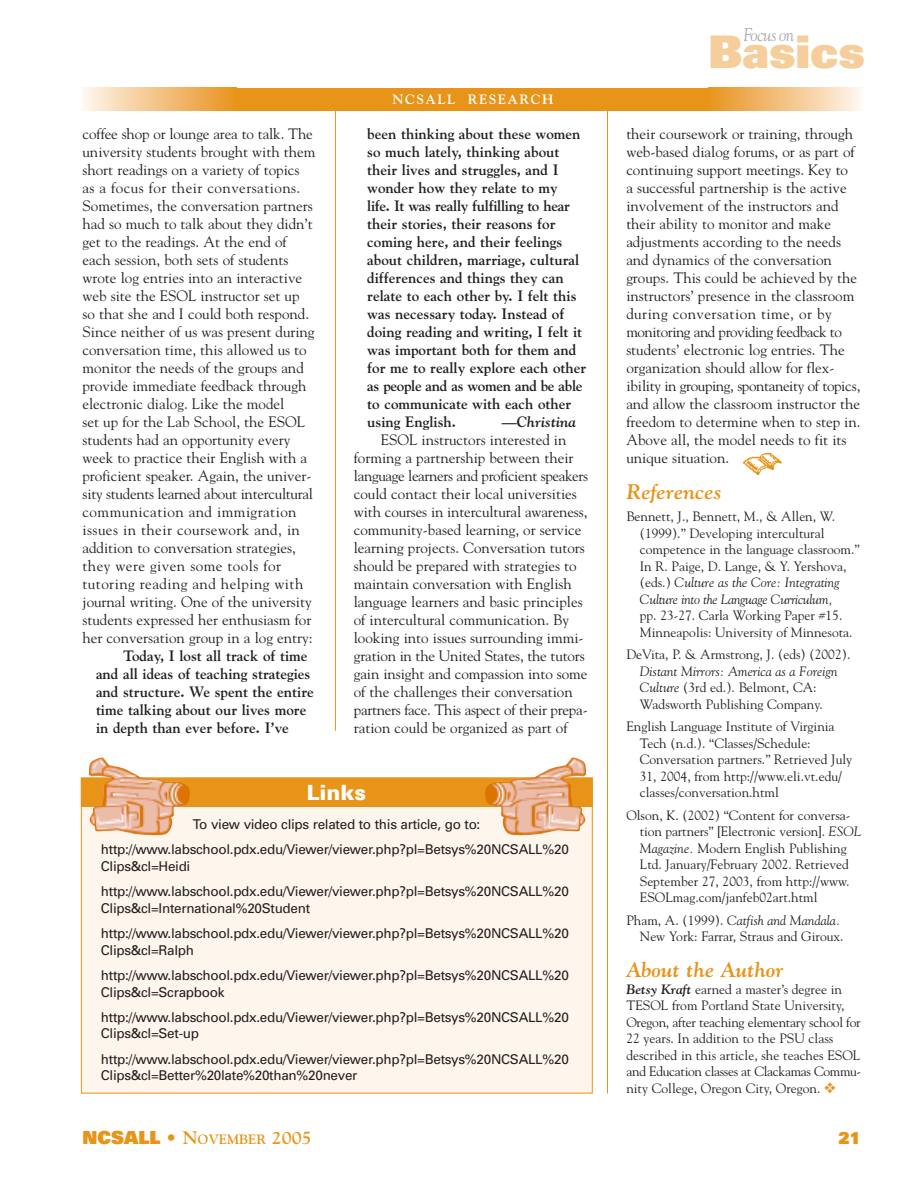
<style>
.page{position:relative;width:918px;height:1188px;background:#fff}
.page>*{position:absolute;margin:0;border:0;box-sizing:border-box;transform-origin:0 0}
.t1{font:900 45px "Univers";color:#f6ce9b}
.t2{font:italic 700 21px "Goudy";color:#e89419}
.t3{font:900 21px "Univers";color:#fff}
.t4{font:italic 18.3px "Goudy";letter-spacing:-.03em;color:#a7a9ac;scale:.9 1}
.t5{font:900 18px "Univers";color:#e89419}
.t6{font:900 16.5px "Univers";color:#e89419;scale:.95 1}
.t7{font:15px/18px "Goudy";color:#231f20}
.t8{font:700 15px/18px "Goudy";color:#231f20}
.t9{font:italic 700 15px "Goudy";color:#231f20}
.t10{font:13.5px/16.5px "Goudy";color:#231f20}
.t11{font:13.5px/25.5px "Univers";letter-spacing:-.02em;color:#231f20}
.t12{font:700 13.5px "Goudy";letter-spacing:.11em;color:#fff}
.s1{font-style:italic}
.s2{font-weight:700;font-style:italic}
.s3{color:#e89419}
.s4{font-family:"Goudy";font-weight:700}
.s5{font-family:"Goudy";font-weight:700;font-size:13.5px}
</style>
<div class="page">
<div style="left:81px;top:778px;width:511px;height:315px;background:#fef5ed"></div>
<div style="left:81px;top:778px;width:511px;height:28px;background:#e89419"></div>
<div style="left:81px;top:778px;width:512px;height:29px;border:1px solid #e89419"></div>
<div style="left:230px;top:88px;width:494px;height:22px;background:#e89419"></div>
<svg style="left:714px;top:88px;width:146px;height:22px"></svg>
<svg style="left:83px;top:88px;width:147px;height:22px"></svg>
<hr style="left:335px;top:88px;width:1px;height:643px;background:#e89419">
<hr style="left:607px;top:88px;width:1px;height:1006px;background:#e89419">
<img style="left:89px;top:757px;width:102px;height:79px">
<img style="left:484px;top:757px;width:102px;height:79px">
<img style="left:743px;top:453px;width:39px;height:21px">
<p class="t7" style="left:82px;top:126px;width:235px">coffee shop or lounge area to talk. The university students brought with them short readings on a variety of topics<br>as a focus for their conversations.<br>Sometimes, the conversation partners had so much to talk about they didn’t get to the readings. At the end of each session, both sets of students wrote log entries into an interactive web site the ESOL instructor set up so that she and I could both respond.<br>Since neither of us was present during conversation time, this allowed us to monitor the needs of the groups and provide immediate feedback through electronic dialog. Like the model<br>set up for the Lab School, the ESOL students had an opportunity every week to practice their English with a proficient speaker. Again, the univer&shy;sity students learned about intercultural communication and immigration issues in their coursework and, in addition to conversation strategies, they were given some tools for tutoring reading and helping with journal writing. One of the university students expressed her enthusiasm for her conversation group in a log entry:</p>
<p class="t8" style="left:96px;top:648px;width:219px;text-indent:27px">Today, I lost all track of time and all ideas of teaching strategies and structure. We spent the entire time talking about our lives more in depth than ever before. I’ve</p>
<p class="t12" style="left:393px;top:94px;width:162px">NCSALL RESEARCH</p>
<p class="t8" style="left:367px;top:126px;width:221px">been thinking about these women so much lately, thinking about their lives and struggles, and I wonder how they relate to my<br>life. It was really fulfilling to hear their stories, their reasons for coming here, and their feelings about children, marriage, cultural differences and things they can relate to each other by. I felt this was necessary today. Instead of doing reading and writing, I felt it was important both for them and for me to really explore each other as people and as women and be able to communicate with each other using English.</p>
<p class="t9" style="left:502px;top:416px;width:76px">—Christina</p>
<p class="t7" style="left:354px;top:432px;width:236px;text-indent:27px">ESOL instructors interested in forming a partnership between their language learners and proficient speakers could contact their local universities with courses in intercultural awareness, community-based learning, or service learning projects. Conversation tutors should be prepared with strategies to maintain conversation with English language learners and basic principles of intercultural communication. By looking into issues surrounding immi&shy;gration in the United States, the tutors gain insight and compassion into some of the challenges their conversation partners face. This aspect of their prepa&shy;ration could be organized as part of</p>
<h2 class="t3" style="left:307px;top:785px;width:61px">Links</h2>
<p class="t11" style="left:101px;top:812px;width:470px;text-align:center">To view video clips related to this article, go to: http://www.labschool.pdx.edu/Viewer/viewer.php?pl=Betsys%20NCSALL%20</p>
<p class="t11" style="left:101px;top:854px;width:470px">Clips&amp;cl=Heidi http://www.labschool.pdx.edu/Viewer/viewer.php?pl=Betsys%20NCSALL%20</p>
<p class="t11" style="left:101px;top:896px;width:470px">Clips&amp;cl=International%20Student http://www.labschool.pdx.edu/Viewer/viewer.php?pl=Betsys%20NCSALL%20</p>
<p class="t11" style="left:101px;top:938px;width:470px">Clips&amp;cl=Ralph http://www.labschool.pdx.edu/Viewer/viewer.php?pl=Betsys%20NCSALL%20</p>
<p class="t11" style="left:101px;top:980px;width:470px">Clips&amp;cl=Scrapbook http://www.labschool.pdx.edu/Viewer/viewer.php?pl=Betsys%20NCSALL%20</p>
<p class="t11" style="left:101px;top:1022px;width:470px">Clips&amp;cl=Set-up http://www.labschool.pdx.edu/Viewer/viewer.php?pl=Betsys%20NCSALL%20</p>
<p class="t11" style="left:101px;top:1064px;width:258px">Clips&amp;cl=Better%20late%20than%20never</p>
<p class="t4" style="left:743px;top:27px;width:58px">Focus on</p>
<h1 class="t1" style="left:709px;top:35px;width:158px">Basics</h1>
<p class="t7" style="left:626px;top:126px;width:236px">their coursework or training, through web-based dialog forums, or as part of continuing support meetings. Key to<br>a successful partnership is the active involvement of the instructors and their ability to monitor and make adjustments according to the needs and dynamics of the conversation groups. This could be achieved by the instructors’ presence in the classroom during conversation time, or by monitoring and providing feedback to students’ electronic log entries. The organization should allow for flex&shy;ibility in grouping, spontaneity of topics, and allow the classroom instructor the freedom to determine when to step in.<br>Above all, the model needs to fit its unique situation.</p>
<h2 class="t2" style="left:626px;top:483px;width:97px">References</h2>
<p class="t10" style="left:640px;top:509px;width:221px;text-indent:-14px">Bennett, J., Bennett, M., &amp; Allen, W. (1999).” Developing intercultural competence in the language classroom.” In R. Paige, D. Lange, &amp; Y. Yershova, (eds.) <span class="s1">Culture as the Core: Integrating Culture into the Language Curriculum,</span></p>
<p class="t10" style="left:640px;top:608px;width:214px">pp. 23-27. Carla Working Paper #15.<br>Minneapolis: University of Minnesota.</p>
<p class="t10" style="left:626px;top:647px;width:226px">DeVita, P. &amp; Armstrong, J. (eds) (2002).</p>
<p class="t10" style="left:640px;top:664px;width:199px"><span class="s1">Distant Mirrors: America as a Foreign<br>Culture</span> (3rd ed.). Belmont, CA:<br>Wadsworth Publishing Company.</p>
<p class="t10" style="left:640px;top:719px;width:214px;text-indent:-14px">English Language Institute of Virginia Tech (n.d.). “Classes/Schedule:<br>Conversation partners.” Retrieved July 31, 2004, from http://www.eli.vt.edu/ classes/conversation.html</p>
<p class="t10" style="left:640px;top:808px;width:223px;text-indent:-14px">Olson, K. (2002) “Content for conversa&shy;tion partners” [Electronic version]. <span class="s1">ESOL Magazine.</span> Modern English Publishing Ltd. January/February 2002. Retrieved September 27, 2003, from http://www.<br>ESOLmag.com/janfeb02art.html</p>
<p class="t10" style="left:626px;top:913px;width:219px;text-align:right">Pham, A. (1999). <span class="s1">Catfish and Mandala.<br></span>New York: Farrar, Straus and Giroux.</p>
<h2 class="t2" style="left:626px;top:962px;width:159px">About the Author</h2>
<p class="t10" style="left:626px;top:982px;width:236px"><span class="s2">Betsy Kraft</span> earned a master’s degree in TESOL from Portland State University, Oregon, after teaching elementary school for 22 years. In addition to the PSU class described in this article, she teaches ESOL and Education classes at Clackamas Commu&shy;nity College, Oregon City, Oregon. <span class="s3">❖</span></p>
<p class="t5" style="left:82px;top:1131px;width:231px">NCSALL • <span class="s4">N</span><span class="s5">OVEMBER</span> <span class="s4">2005</span></p>
<p class="t6" style="left:839px;top:1132px;width:25px">21</p>
</div>
